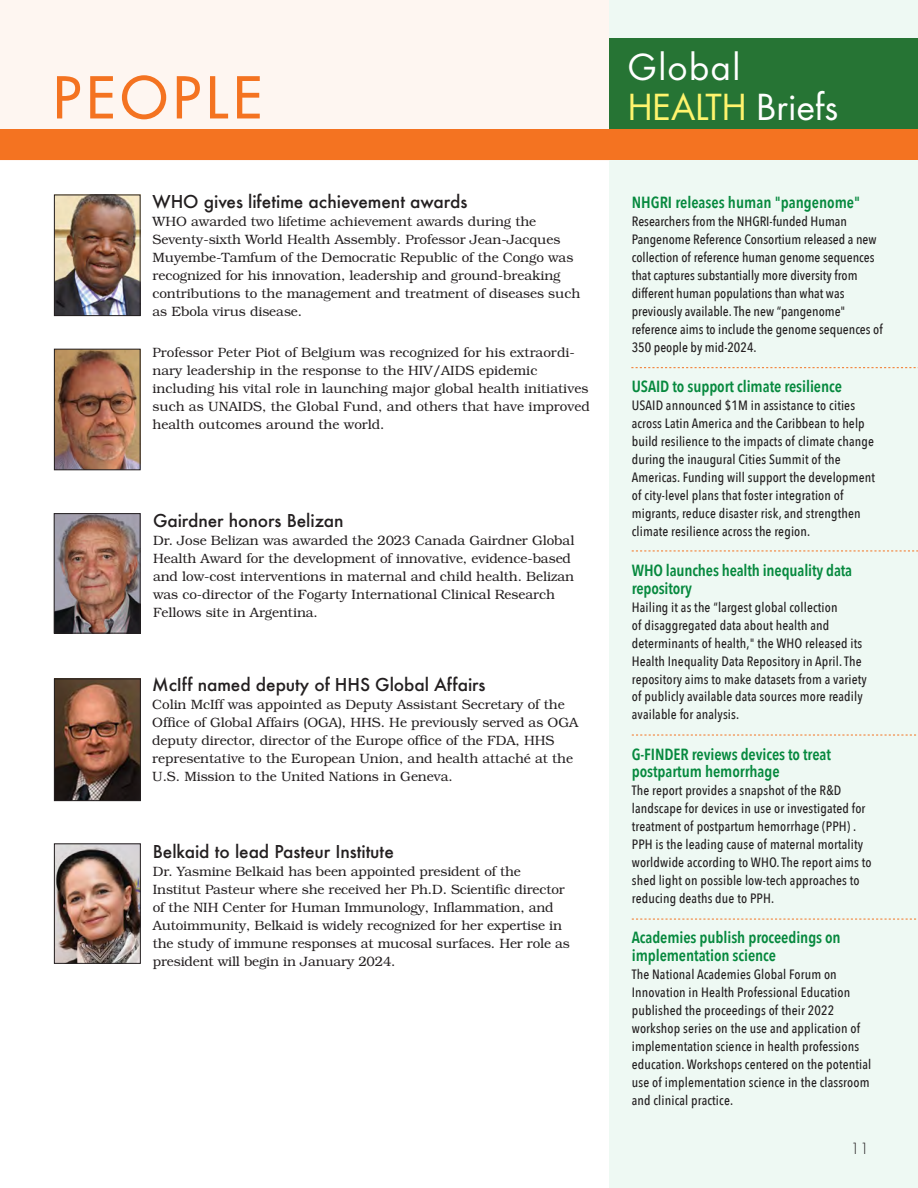
<style>
.page{position:relative;width:918px;height:1188px;background:#fff}
.page>*{position:absolute;margin:0;border:0;box-sizing:border-box;transform-origin:0 0}
.t1{font:500 56.1px "Futura Std";letter-spacing:.095em;color:#f47321}
.t2{font:34.8px "Futura Std";letter-spacing:-.005em;color:#fff46d}
.t3{font:34.8px "Futura Std";letter-spacing:.045em;color:#fff}
.t4{font:500 17.25px "Futura";letter-spacing:-.005em;color:#231f20}
.No_Spacing{font:600 16.2px/17.5px "Avenir Next Condensed";letter-spacing:-.005em;color:#06893e}
.t5{font:300 15px "Futura Std";color:#231f20}
.No_Spacing-2{font:500 13.5px/18px "Avenir Next Condensed";letter-spacing:.01em;color:#231f20}
.t6{font:300 13.5px/18px "Bookman Std";letter-spacing:-.005em;color:#231f20}
.s1{color:#fff}
</style>
<div class="page">
<div style="left:609px;top:0;width:309px;height:1188px;background:#eef9f3"></div>
<div style="left:0;top:0;width:609px;height:160px;background:#fef6f1"></div>
<div style="left:609px;top:38px;width:309px;height:92px;background:#267434"></div>
<svg style="left:631px;top:367px;width:287px;height:1px"></svg>
<svg style="left:632px;top:551px;width:286px;height:1px"></svg>
<svg style="left:632px;top:735px;width:285px;height:1px"></svg>
<svg style="left:632px;top:919px;width:285px;height:1px"></svg>
<img style="left:56px;top:197px;width:82px;height:117px">
<div style="left:54px;top:195px;width:86px;height:121px;border:1px solid #231f20"></div>
<img style="left:56px;top:351px;width:82px;height:117px">
<div style="left:54px;top:349px;width:86px;height:121px;border:1px solid #231f20"></div>
<img style="left:56px;top:681px;width:83px;height:118px">
<div style="left:54px;top:679px;width:87px;height:122px;border:1px solid #231f20"></div>
<img style="left:56px;top:515px;width:82px;height:116px">
<div style="left:54px;top:513px;width:86px;height:120px;border:1px solid #231f20"></div>
<img style="left:56px;top:846px;width:83px;height:116px">
<div style="left:54px;top:844px;width:87px;height:120px;border:1px solid #231f20"></div>
<div style="left:0;top:129px;width:918px;height:31px;background:#f47321"></div>
<h1 class="t1" style="left:53px;top:63px;width:211px">PEOPLE</h1>
<p class="t4" style="left:153px;top:190px;width:316px">WHO gives lifetime achievement awards</p>
<p class="t6" style="left:153px;top:213px;width:429px">WHO awarded two lifetime achievement awards during the Seventy-sixth World Health Assembly. Professor Jean-Jacques Muyembe-Tamfum of the Democratic Republic of the Congo was recognized for his innovation, leadership and ground-breaking contributions to the management and treatment of diseases such as Ebola virus disease.</p>
<p class="t6" style="left:153px;top:344px;width:439px">Professor Peter Piot of Belgium was recognized for his extraordi&shy;nary leadership in the response to the HIV/AIDS epidemic including his vital role in launching major global health initiatives such as UNAIDS, the Global Fund, and others that have improved health outcomes around the world.</p>
<p class="t4" style="left:153px;top:509px;width:192px">Gairdner honors Belizan</p>
<p class="t6" style="left:153px;top:532px;width:423px">Dr. Jose Belizan was awarded the 2023 Canada Gairdner Global Health Award for the development of innovative, evidence-based and low-cost interventions in maternal and child health. Belizan was co-director of the Fogarty International Clinical Research Fellows site in Argentina.</p>
<p class="t4" style="left:152px;top:673px;width:335px">McIff named deputy of HHS Global Affairs</p>
<p class="t6" style="left:152px;top:695px;width:427px">Colin McIff was appointed as Deputy Assistant Secretary of the Office of Global Affairs (OGA), HHS. He previously served as OGA deputy director, director of the Europe office of the FDA, HHS representative to the European Union, and health attaché at the U.S. Mission to the United Nations in Geneva.</p>
<p class="t4" style="left:153px;top:839px;width:243px">Belkaid to lead Pasteur Institute</p>
<p class="t6" style="left:153px;top:862px;width:419px">Dr. Yasmine Belkaid has been appointed president of the Institut Pasteur where she received her Ph.D. Scientific director of the NIH Center for Human Immunology, Inflammation, and Autoimmunity, Belkaid is widely recognized for her expertise in the study of immune responses at mucosal surfaces. Her role as president will begin in January 2024.</p>
<h1 class="t3" style="left:628px;top:45px;width:114px">Global</h1>
<h1 class="t2" style="left:628px;top:85px;width:212px">HEALTH <span class="s1">Briefs</span></h1>
<p class="No_Spacing" style="left:632px;top:193px;width:230px">NHGRI releases human "pangenome"</p>
<p class="No_Spacing-2" style="left:632px;top:212px;width:252px">Researchers from the NHGRI-funded Human Pangenome Reference Consortium released a new collection of reference human genome sequences that captures substantially more diversity from different human populations than what was previously available. The new “pangenome" reference aims to include the genome sequences of 350 people by mid-2024.</p>
<p class="No_Spacing" style="left:632px;top:377px;width:212px">USAID to support climate resilience</p>
<p class="No_Spacing-2" style="left:632px;top:396px;width:245px">USAID announced $1M in assistance to cities across Latin America and the Caribbean to help build resilience to the impacts of climate change during the inaugural Cities Summit of the Americas. Funding will support the development of city-level plans that foster integration of migrants, reduce disaster risk, and strengthen climate resilience across the region.</p>
<p class="No_Spacing" style="left:632px;top:561px;width:222px">WHO launches health inequality data repository</p>
<p class="No_Spacing-2" style="left:632px;top:598px;width:236px">Hailing it as the “largest global collection<br>of disaggregated data about health and determinants of health," the WHO released its Health Inequality Data Repository in April. The repository aims to make datasets from a variety of publicly available data sources more readily available for analysis.</p>
<p class="No_Spacing" style="left:632px;top:745px;width:201px">G-FINDER reviews devices to treat postpartum hemorrhage</p>
<p class="No_Spacing-2" style="left:632px;top:782px;width:241px">The report provides a snapshot of the R&amp;D landscape for devices in use or investigated for treatment of postpartum hemorrhage (PPH) .<br>PPH is the leading cause of maternal mortality worldwide according to WHO. The report aims to shed light on possible low-tech approaches to reducing deaths due to PPH.</p>
<p class="No_Spacing" style="left:632px;top:929px;width:210px">Academies publish proceedings on implementation science</p>
<p class="No_Spacing-2" style="left:632px;top:965px;width:241px">The National Academies Global Forum on Innovation in Health Professional Education published the proceedings of their 2022 workshop series on the use and application of implementation science in health professions education. Workshops centered on the potential use of implementation science in the classroom and clinical practice.</p>
<p class="t5" style="left:851px;top:1139px;width:20px">11</p>
</div>
